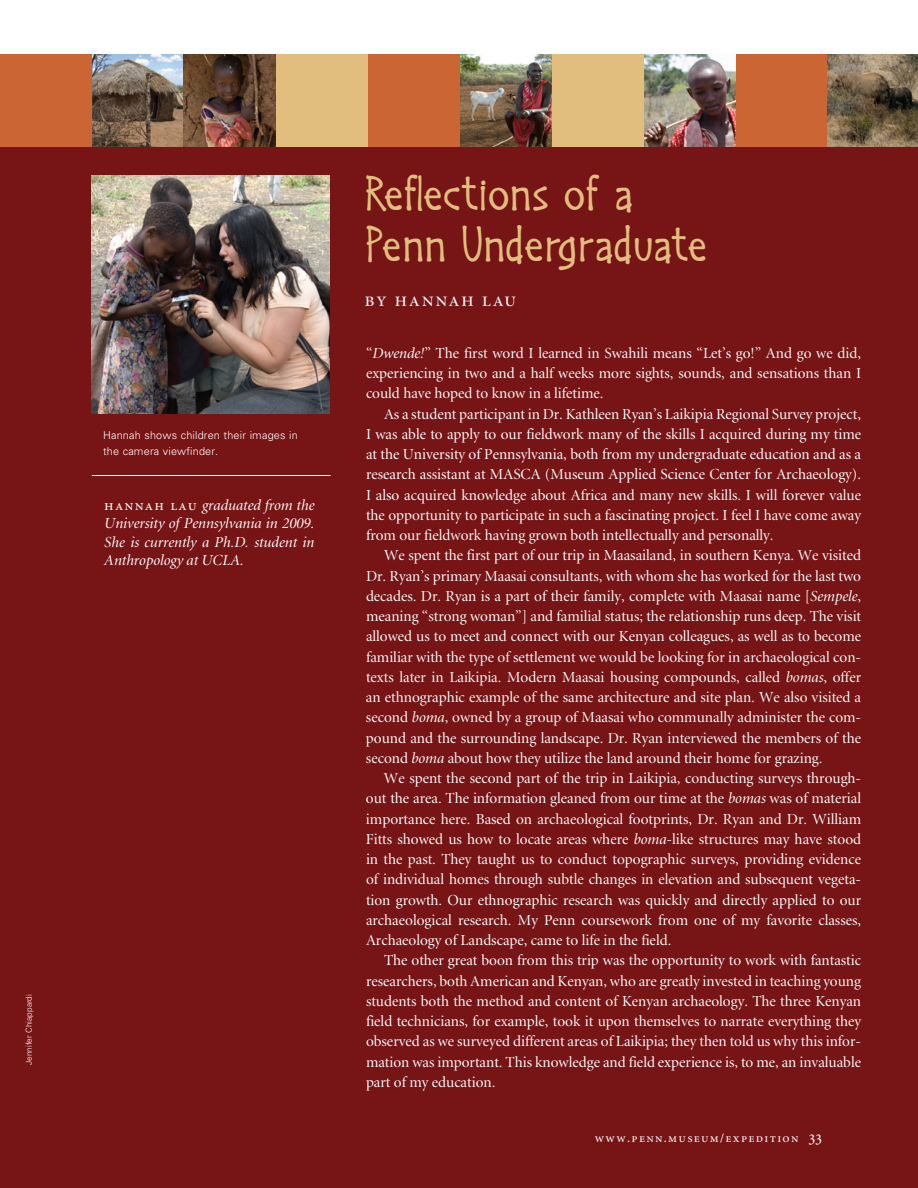
<style>
.page{position:relative;width:918px;height:1188px;background:#fff}
.page>*{position:absolute;margin:0;border:0;box-sizing:border-box;transform-origin:0 0}
.t1{font:42px/50.4px "Tshikona";color:#e1be7e}
.t2{font:21px "Minion Exp Display";letter-spacing:.075em;color:#fff}
.Text{font:15.3px/20.2px "Minion Display";color:#fff;text-align:justify}
.Text-2{font:italic 15.3px/18.5px "Minion Display";color:#fff;text-align:justify}
.t3{font:12.75px "Minion Regular SC";letter-spacing:.1em;color:#fff}
.photo_captions{font:300 10.8px/15.3px "Univers";letter-spacing:.015em;color:#fff}
.t4{font:300 8.25px "Univers";color:#fff}
.s1{font-family:"Minion Regular SC";font-style:normal}
.s2{font-style:italic}
.s3{font-size:16.5px}
</style>
<div class="page">
<div style="left:0;top:55px;width:918px;height:1133px;background:#771416"></div>
<img style="left:643px;top:54px;width:93px;height:92px">
<div style="left:552px;top:54px;width:91px;height:92px;background:#e1be7e"></div>
<img style="left:460px;top:54px;width:92px;height:92px">
<div style="left:736px;top:54px;width:92px;height:92px;background:#cb6533"></div>
<img style="left:828px;top:54px;width:90px;height:92px">
<div style="left:0;top:54px;width:92px;height:92px;background:#cb6533"></div>
<img style="left:92px;top:54px;width:184px;height:92px">
<div style="left:276px;top:54px;width:92px;height:92px;background:#e1be7e"></div>
<div style="left:368px;top:54px;width:92px;height:92px;background:#cb6533"></div>
<img style="left:92px;top:176px;width:238px;height:238px">
<hr style="left:92px;top:475px;width:239px;height:1px;background:#fff">
<p class="t4" style="left:24px;top:1065px;width:72px;rotate:-90deg">Jennifer Chiappardi</p>
<p class="photo_captions" style="left:103px;top:428px;width:196px">Hannah shows children their images in the camera viewfinder.</p>
<p class="Text-2" style="left:104px;top:496px;width:212px"><span class="s1">hannah lau</span> graduated from the University of Pennsylvania in 2009.<br>She is currently a Ph.D. student in Anthropology at UCLA.</p>
<p class="t1" style="left:364px;top:170px;width:345px">Reflections of a<br>Penn Undergraduate</p>
<p class="t2" style="left:364px;top:291px;width:153px">by hannah lau</p>
<p class="Text" style="left:366px;top:343px;width:497px">“<span class="s2">Dwende!</span>” The first word I learned in Swahili means “Let’s go!” And go we did, experiencing in two and a half weeks more sights, sounds, and sensations than I could have hoped to know in a lifetime.</p>
<p class="Text" style="left:366px;top:404px;width:497px;text-indent:18px">As a student participant in Dr. Kathleen Ryan’s Laikipia Regional Survey project, I was able to apply to our fieldwork many of the skills I acquired during my time at the University of Pennsylvania, both from my undergraduate education and as a research assistant at MASCA (Museum Applied Science Center for Archaeology).<br>I also acquired knowledge about Africa and many new skills. I will forever value the opportunity to participate in such a fascinating project. I feel I have come away from our fieldwork having grown both intellectually and personally.</p>
<p class="Text" style="left:366px;top:546px;width:497px;text-indent:18px">We spent the first part of our trip in Maasailand, in southern Kenya. We visited Dr. Ryan’s primary Maasai consultants, with whom she has worked for the last two decades. Dr. Ryan is a part of their family, complete with Maasai name [<span class="s2">Sempele</span>, meaning “strong woman”] and familial status; the relationship runs deep. The visit allowed us to meet and connect with our Kenyan colleagues, as well as to become familiar with the type of settlement we would be looking for in archaeological con&shy;texts later in Laikipia. Modern Maasai housing compounds, called <span class="s2">bomas</span>, offer an ethnographic example of the same architecture and site plan. We also visited a second <span class="s2">boma</span>, owned by a group of Maasai who communally administer the com&shy;pound and the surrounding landscape. Dr. Ryan interviewed the members of the second <span class="s2">boma</span> about how they utilize the land around their home for grazing.</p>
<p class="Text" style="left:366px;top:769px;width:497px;text-indent:18px">We spent the second part of the trip in Laikipia, conducting surveys through&shy;out the area. The information gleaned from our time at the <span class="s2">bomas</span> was of material importance here. Based on archaeological footprints, Dr. Ryan and Dr. William Fitts showed us how to locate areas where <span class="s2">boma</span>-like structures may have stood in the past. They taught us to conduct topographic surveys, providing evidence of individual homes through subtle changes in elevation and subsequent vegeta&shy;tion growth. Our ethnographic research was quickly and directly applied to our archaeological research. My Penn coursework from one of my favorite classes, Archaeology of Landscape, came to life in the field.</p>
<p class="Text" style="left:366px;top:951px;width:497px;text-indent:18px">The other great boon from this trip was the opportunity to work with fantastic researchers, both American and Kenyan, who are greatly invested in teaching young students both the method and content of Kenyan archaeology. The three Kenyan field technicians, for example, took it upon themselves to narrate everything they observed as we surveyed different areas of Laikipia; they then told us why this infor&shy;mation was important. This knowledge and field experience is, to me, an invaluable part of my education.</p>
<p class="t3" style="left:595px;top:1132px;width:229px">www.penn.museum/expedition <span class="s3">33</span></p>
</div>
